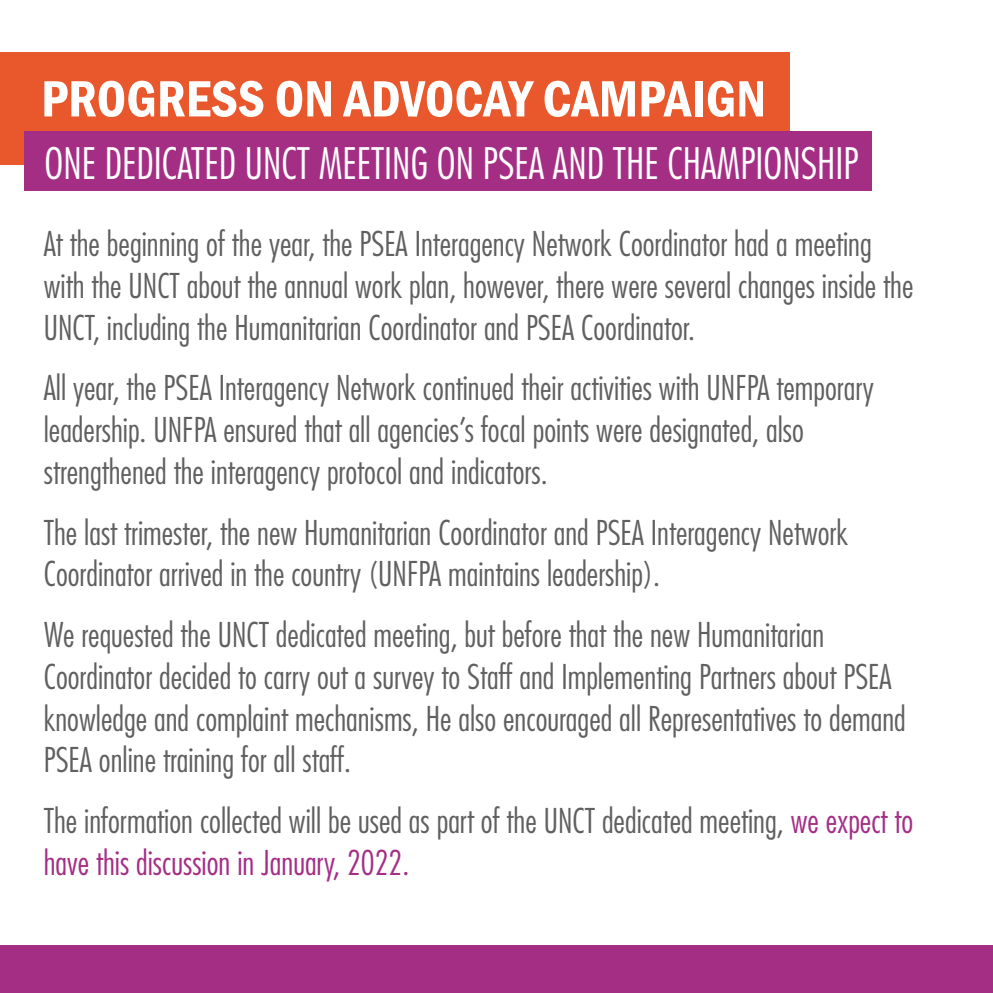
<style>
.page{position:relative;width:993px;height:993px;background:#fff}
.page>*{position:absolute;margin:0;border:0;box-sizing:border-box;transform-origin:0 0}
.t1{font:600 condensed 52.68px "Franklin Gothic";color:#fff}
.t2{font:300 condensed 42.18px "Futura";color:#fff}
.t3{font:300 condensed 33.25px/41.6px "Futura";color:#606060}
.s1{color:#a52e85}
</style>
<div class="page">
<div style="left:0;top:53px;width:789px;height:112px;background:#e9582c"></div>
<div style="left:0;top:945px;width:992px;height:47px;background:#a52e85"></div>
<div style="left:24px;top:131px;width:848px;height:60px;background:#a52e85"></div>
<h1 class="t1" style="left:41px;top:64px;width:726px">PROGRESS ON ADVOCAY CAMPAIGN</h1>
<p class="t2" style="left:45px;top:139px;width:815px">ONE DEDICATED UNCT MEETING ON PSEA AND THE CHAMPIONSHIP</p>
<p class="t3" style="left:44px;top:223px;width:870px">At the beginning of the year, the PSEA Interagency Network Coordinator had a meeting with the UNCT about the annual work plan, however, there were several changes inside the<br>UNCT, including the Humanitarian Coordinator and PSEA Coordinator.</p>
<p class="t3" style="left:44px;top:367px;width:831px">All year, the PSEA Interagency Network continued their activities with UNFPA temporary leadership. UNFPA ensured that all agencies’s focal points were designated, also strengthened the interagency protocol and indicators.</p>
<p class="t3" style="left:44px;top:511px;width:805px">The last trimester, the new Humanitarian Coordinator and PSEA Interagency Network<br>Coordinator arrived in the country (UNFPA maintains leadership).</p>
<p class="t3" style="left:44px;top:614px;width:863px">We requested the UNCT dedicated meeting, but before that the new Humanitarian Coordinator decided to carry out a survey to Staff and Implementing Partners about PSEA knowledge and complaint mechanisms, He also encouraged all Representatives to demand PSEA online training for all staff.</p>
<p class="t3" style="left:44px;top:799px;width:870px">The information collected will be used as part of the UNCT dedicated meeting, <span class="s1">we expect to have this discussion in January, 2022.</span></p>
</div>
